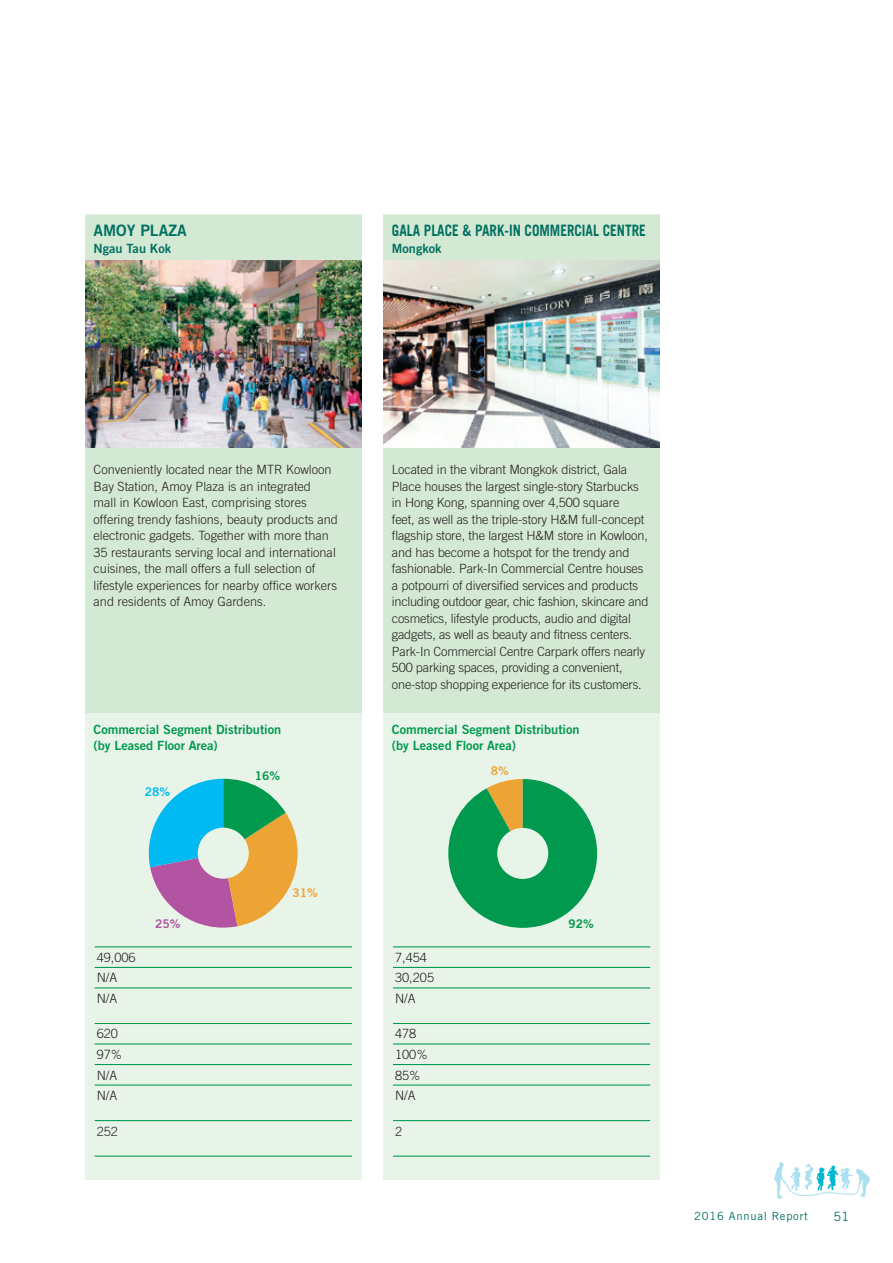
<style>
.page{position:relative;width:893px;height:1263px;background:#fff}
.page>*{position:absolute;margin:0;border:0;box-sizing:border-box;transform-origin:0 0}
.t1{font:700 15.75px "Trade Gothic LT Std";color:#007161;scale:.85 1}
.t2{font:15.75px "Trade Gothic LT Std Bd 2";color:#007161}
.t3{font:300 12.75px/16.5px "Trade Gothic LT Std";letter-spacing:-.01em;color:#231f20}
.t4{font:12.75px/16.5px "Trade Gothic LT Std Bd 2";color:#00994e}
.t5{font:12.75px "Trade Gothic LT Std Bd 2";color:#007161}
.t6{font:12.75px "Trade Gothic LT Std";color:#007161}
.t7{font:12px "Trade Gothic LT Std Bd 2";color:#00994e}
.t8{font:12px "Trade Gothic LT Std Bd 2";color:#eea335}
.t9{font:12px "Trade Gothic LT Std Bd 2";color:#00baf1}
.t10{font:12px "Trade Gothic LT Std Bd 2";color:#b254a1}
.t11{font:11.25px "Trade Gothic LT Std";letter-spacing:.065em;color:#007161}
</style>
<div class="page">
<svg style="left:774px;top:1162px;width:96px;height:37px"></svg>
<div style="left:85px;top:215px;width:276px;height:965px;background:#e9f4e8"></div>
<div style="left:383px;top:215px;width:277px;height:965px;background:#e9f4e8"></div>
<div style="left:85px;top:215px;width:276px;height:497px;background:#d4e9d3"></div>
<div style="left:383px;top:215px;width:277px;height:497px;background:#d4e9d3"></div>
<svg style="left:149px;top:779px;width:149px;height:149px"></svg>
<hr style="left:95px;top:946px;width:257px;height:1px;background:#00994e">
<hr style="left:95px;top:967px;width:257px;height:1px;background:#00994e">
<hr style="left:95px;top:987px;width:257px;height:1px;background:#00994e">
<hr style="left:95px;top:1023px;width:257px;height:1px;background:#00994e">
<hr style="left:95px;top:1043px;width:257px;height:1px;background:#00994e">
<hr style="left:95px;top:1064px;width:257px;height:1px;background:#00994e">
<hr style="left:95px;top:1084px;width:257px;height:1px;background:#00994e">
<hr style="left:95px;top:1120px;width:257px;height:1px;background:#00994e">
<hr style="left:95px;top:1155px;width:257px;height:2px;background:#00994e">
<svg style="left:448px;top:779px;width:149px;height:149px"></svg>
<hr style="left:393px;top:946px;width:257px;height:1px;background:#00994e">
<hr style="left:393px;top:967px;width:257px;height:1px;background:#00994e">
<hr style="left:393px;top:987px;width:257px;height:1px;background:#00994e">
<hr style="left:393px;top:1023px;width:257px;height:1px;background:#00994e">
<hr style="left:393px;top:1043px;width:257px;height:1px;background:#00994e">
<hr style="left:393px;top:1064px;width:257px;height:1px;background:#00994e">
<hr style="left:393px;top:1084px;width:257px;height:1px;background:#00994e">
<hr style="left:393px;top:1120px;width:257px;height:1px;background:#00994e">
<hr style="left:393px;top:1155px;width:257px;height:2px;background:#00994e">
<img style="left:85px;top:260px;width:276px;height:187px">
<img style="left:383px;top:260px;width:277px;height:187px">
<p class="t2" style="left:94px;top:221px;width:95px">Amoy Plaza</p>
<p class="t5" style="left:94px;top:240px;width:79px">Ngau Tau Kok</p>
<p class="t1" style="left:392px;top:221px;width:300px">GALA PLACE &amp; PARK-IN COMMERCIAL CENTRE</p>
<p class="t5" style="left:392px;top:240px;width:51px">Mongkok</p>
<p class="t3" style="left:94px;top:461px;width:246px">Conveniently located near the MTR Kowloon Bay Station, Amoy Plaza is an integrated<br>mall in Kowloon East, comprising stores offering trendy fashions, beauty products and electronic gadgets. Together with more than 35 restaurants serving local and international cuisines, the mall offers a full selection of lifestyle experiences for nearby office workers and residents of Amoy Gardens.</p>
<p class="t3" style="left:392px;top:461px;width:258px">Located in the vibrant Mongkok district, Gala Place houses the largest single-story Starbucks in Hong Kong, spanning over 4,500 square<br>feet, as well as the triple-story H&amp;M full-concept flagship store, the largest H&amp;M store in Kowloon, and has become a hotspot for the trendy and fashionable. Park-In Commercial Centre houses a potpourri of diversified services and products including outdoor gear, chic fashion, skincare and cosmetics, lifestyle products, audio and digital gadgets, as well as beauty and fitness centers.<br>Park-In Commercial Centre Carpark offers nearly 500 parking spaces, providing a convenient, one-stop shopping experience for its customers.</p>
<p class="t4" style="left:94px;top:720px;width:189px">Commercial Segment Distribution (by Leased Floor Area)</p>
<p class="t4" style="left:392px;top:720px;width:189px">Commercial Segment Distribution (by Leased Floor Area)</p>
<p class="t9" style="left:145px;top:784px;width:27px">28%</p>
<p class="t3" style="left:97px;top:947px;width:40px;line-height:20.5px">49,006<br>N/A<br>N/A</p>
<p class="t3" style="left:97px;top:1023px;width:27px;line-height:20.5px">620<br>97%<br>N/A<br>N/A</p>
<p class="t3" style="left:97px;top:1122px;width:23px">252</p>
<p class="t10" style="left:155px;top:916px;width:27px">25%</p>
<p class="t7" style="left:255px;top:769px;width:27px">16%</p>
<p class="t8" style="left:293px;top:885px;width:27px">31%</p>
<p class="t8" style="left:491px;top:763px;width:19px">8%</p>
<p class="t3" style="left:395px;top:947px;width:40px;line-height:20.5px">7,454<br>30,205<br>N/A</p>
<p class="t3" style="left:395px;top:1023px;width:34px;line-height:20.5px">478<br>100%<br>85%<br>N/A</p>
<p class="t3" style="left:395px;top:1122px;width:9px">2</p>
<p class="t7" style="left:568px;top:916px;width:27px">92%</p>
<p class="t11" style="left:694px;top:1209px;width:115px">2016 Annual Report</p>
<p class="t6" style="left:833px;top:1209px;width:17px">51</p>
</div>
